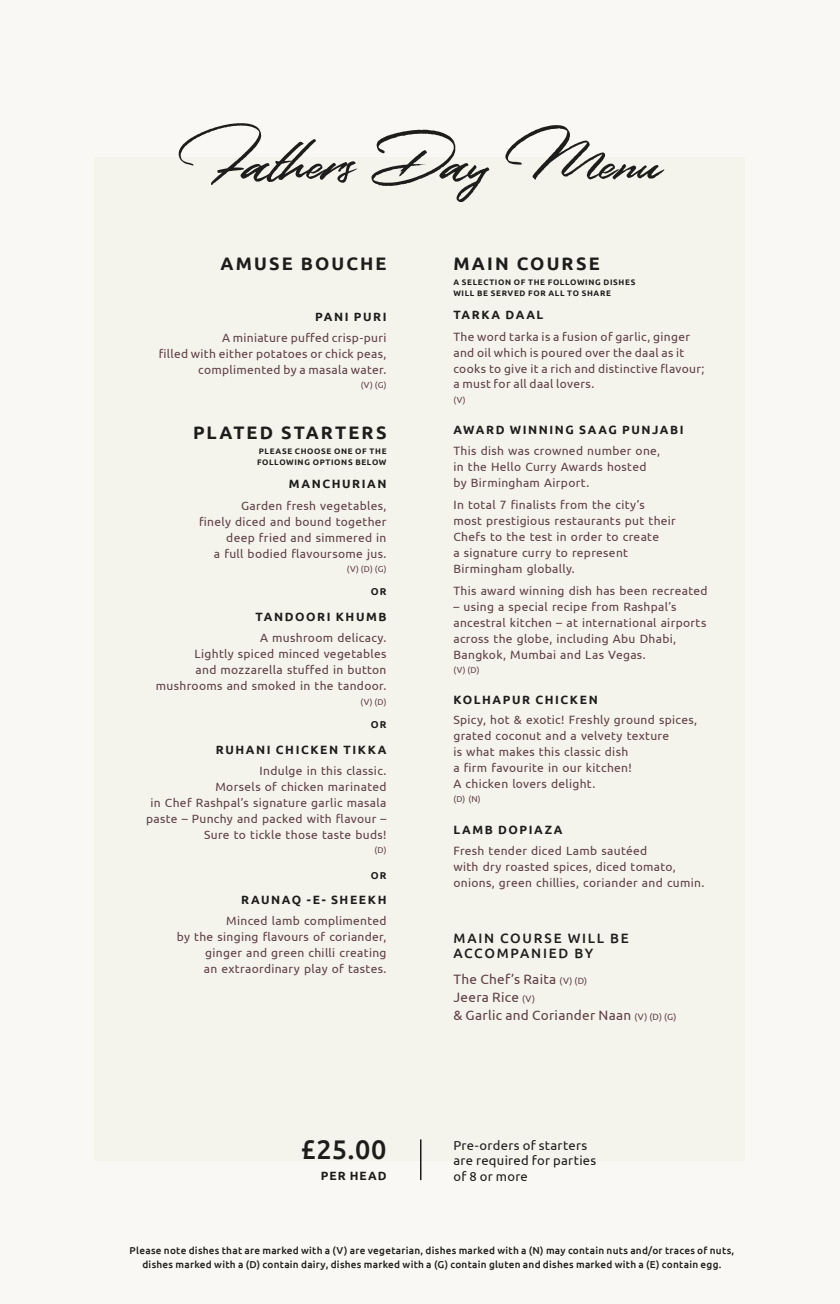
<style>
.page{position:relative;width:840px;height:1304px;background:#fff}
.page>*{position:absolute;margin:0;border:0;box-sizing:border-box;transform-origin:0 0}
.t1{font:82.2px "Colatin";color:#1d1d1b}
.t2{font:500 27px "Ubuntu";color:#1d1d1b}
.t3{font:700 18px "Ubuntu";letter-spacing:.115em;color:#1d1d1b}
.t4{font:13.6px/18px "Ubuntu";letter-spacing:.025em;color:#5e3f44}
.t5{font:500 13.6px/15px "Ubuntu";letter-spacing:.13em;color:#1d1d1b}
.t6{font:13px/15.6px "Ubuntu";letter-spacing:.025em;color:#1d1d1b}
.t7{font:12px/16px "Ubuntu";letter-spacing:.025em;color:#5e3f44}
.t8{font:700 12px "Ubuntu";letter-spacing:.13em;color:#1d1d1b}
.t9{font:500 10px/14px "Ubuntu";letter-spacing:.025em;color:#1d1d1b;text-align:center}
.t10{font:700 10px "Ubuntu";color:#1d1d1b}
.t11{font:8.6px "Ubuntu";color:#5e3f44}
.t12{font:700 8px/11px "Ubuntu";letter-spacing:.08em;color:#1d1d1b}
.s1{font-size:9px}
</style>
<div class="page">
<div style="left:0;top:0;width:839px;height:1304px;background:#f9f8f4"></div>
<div style="left:95px;top:157px;width:650px;height:1004px;background:#f4f3ec"></div>
<hr style="left:420px;top:1139px;width:1px;height:41px;background:#1d1d1b">
<h1 class="t1" style="left:178px;top:109px;width:484px">Fathers Day Menu</h1>
<h3 class="t3" style="left:220px;top:252px;width:167px">AMUSE BOUCHE</h3>
<p class="t8" style="left:315px;top:309px;width:73px">PANI PURI</p>
<p class="t7" style="left:159px;top:329px;width:229px;text-align:right">A miniature puffed crisp-puri<br>filled with either potatoes or chick peas, complimented by a masala water.</p>
<p class="t11" style="left:360px;top:380px;width:27px">(V) (G)</p>
<h3 class="t3" style="left:193px;top:422px;width:195px">PLATED STARTERS</h3>
<p class="t12" style="left:257px;top:446px;width:131px">PLEASE CHOOSE ONE OF THE<br>FOLLOWING OPTIONS BELOW</p>
<p class="t8" style="left:289px;top:477px;width:99px">MANCHURIAN</p>
<p class="t7" style="left:199px;top:497px;width:189px;text-align:right">Garden fresh vegetables,<br>finely diced and bound together deep fried and simmered in<br>a full bodied flavoursome jus.</p>
<p class="t11" style="left:346px;top:564px;width:41px">(V) (D) (G)</p>
<p class="t10" style="left:370px;top:586px;width:17px">OR</p>
<p class="t8" style="left:255px;top:609px;width:132px">TANDOORI KHUMB</p>
<p class="t7" style="left:156px;top:630px;width:232px;text-align:right">A mushroom delicacy.<br>Lightly spiced minced vegetables<br>and mozzarella stuffed in button mushrooms and smoked in the tandoor.</p>
<p class="t11" style="left:360px;top:696px;width:28px">(V) (D)</p>
<p class="t10" style="left:370px;top:718px;width:17px">OR</p>
<p class="t8" style="left:216px;top:742px;width:172px">RUHANI CHICKEN TIKKA</p>
<p class="t7" style="left:146px;top:762px;width:242px;text-align:right">Indulge in this classic.<br>Morsels of chicken marinated<br>in Chef Rashpal’s signature garlic masala paste – Punchy and packed with flavour – Sure to tickle those taste buds!</p>
<p class="t11" style="left:374px;top:845px;width:13px">(D)</p>
<p class="t10" style="left:370px;top:869px;width:17px">OR</p>
<p class="t8" style="left:241px;top:893px;width:147px">RAUNAQ -E- SHEEKH</p>
<p class="t7" style="left:177px;top:913px;width:211px;text-align:right">Minced lamb complimented<br>by the singing flavours of coriander, ginger and green chilli creating<br>an extraordinary play of tastes.</p>
<h2 class="t2" style="left:301px;top:1132px;width:87px">£25.00</h2>
<p class="t8" style="left:320px;top:1169px;width:67px">PER HEAD</p>
<h3 class="t3" style="left:453px;top:252px;width:148px">MAIN COURSE</h3>
<p class="t12" style="left:453px;top:276px;width:183px">A SELECTION OF THE FOLLOWING DISHES<br>WILL BE SERVED FOR ALL TO SHARE</p>
<p class="t8" style="left:453px;top:308px;width:91px">TARKA DAAL</p>
<p class="t7" style="left:453px;top:328px;width:252px">The word tarka is a fusion of garlic, ginger and oil which is poured over the daal as it cooks to give it a rich and distinctive flavour; a must for all daal lovers.</p>
<p class="t11" style="left:453px;top:394px;width:14px">(V)</p>
<p class="t8" style="left:453px;top:422px;width:231px">AWARD WINNING SAAG PUNJABI</p>
<p class="t7" style="left:453px;top:443px;width:208px">This dish was crowned number one, in the Hello Curry Awards hosted by Birmingham Airport.</p>
<p class="t7" style="left:453px;top:496px;width:224px">In total 7 finalists from the city’s most prestigious restaurants put their<br>Chefs to the test in order to create<br>a signature curry to represent<br>Birmingham globally.</p>
<p class="t7" style="left:453px;top:582px;width:255px">This award winning dish has been recreated</p>
<p class="t7" style="left:453px;top:598px;width:254px">– using a special recipe from Rashpal’s ancestral kitchen – at international airports across the globe, including Abu Dhabi, Bangkok, Mumbai and Las Vegas.</p>
<p class="t11" style="left:453px;top:665px;width:28px">(V) (D)</p>
<p class="t8" style="left:453px;top:693px;width:146px">KOLHAPUR CHICKEN</p>
<p class="t7" style="left:453px;top:712px;width:245px">Spicy, hot &amp; exotic! Freshly ground spices, grated coconut and a velvety texture<br>is what makes this classic dish<br>a firm favourite in our kitchen!<br>A chicken lovers delight.</p>
<p class="t11" style="left:453px;top:794px;width:29px">(D) (N)</p>
<p class="t8" style="left:453px;top:822px;width:111px">LAMB DOPIAZA</p>
<p class="t7" style="left:453px;top:842px;width:252px">Fresh tender diced Lamb sautéed<br>with dry roasted spices, diced tomato, onions, green chillies, coriander and cumin.</p>
<p class="t5" style="left:453px;top:930px;width:177px">MAIN COURSE WILL BE<br>ACCOMPANIED BY</p>
<p class="t4" style="left:453px;top:970px;width:224px">The Chef’s Raita <span class="s1">(V) (D)<br></span>Jeera Rice <span class="s1">(V)<br></span>&amp; Garlic and Coriander Naan <span class="s1">(V) (D) (G)</span></p>
<p class="t6" style="left:453px;top:1137px;width:144px">Pre-orders of starters are required for parties of 8 or more</p>
<p class="t9" style="left:130px;top:1243px;width:605px">Please note dishes that are marked with a (V) are vegetarian, dishes marked with a (N) may contain nuts and/or traces of nuts, dishes marked with a (D) contain dairy, dishes marked with a (G) contain gluten and dishes marked with a (E) contain egg.</p>
</div>
